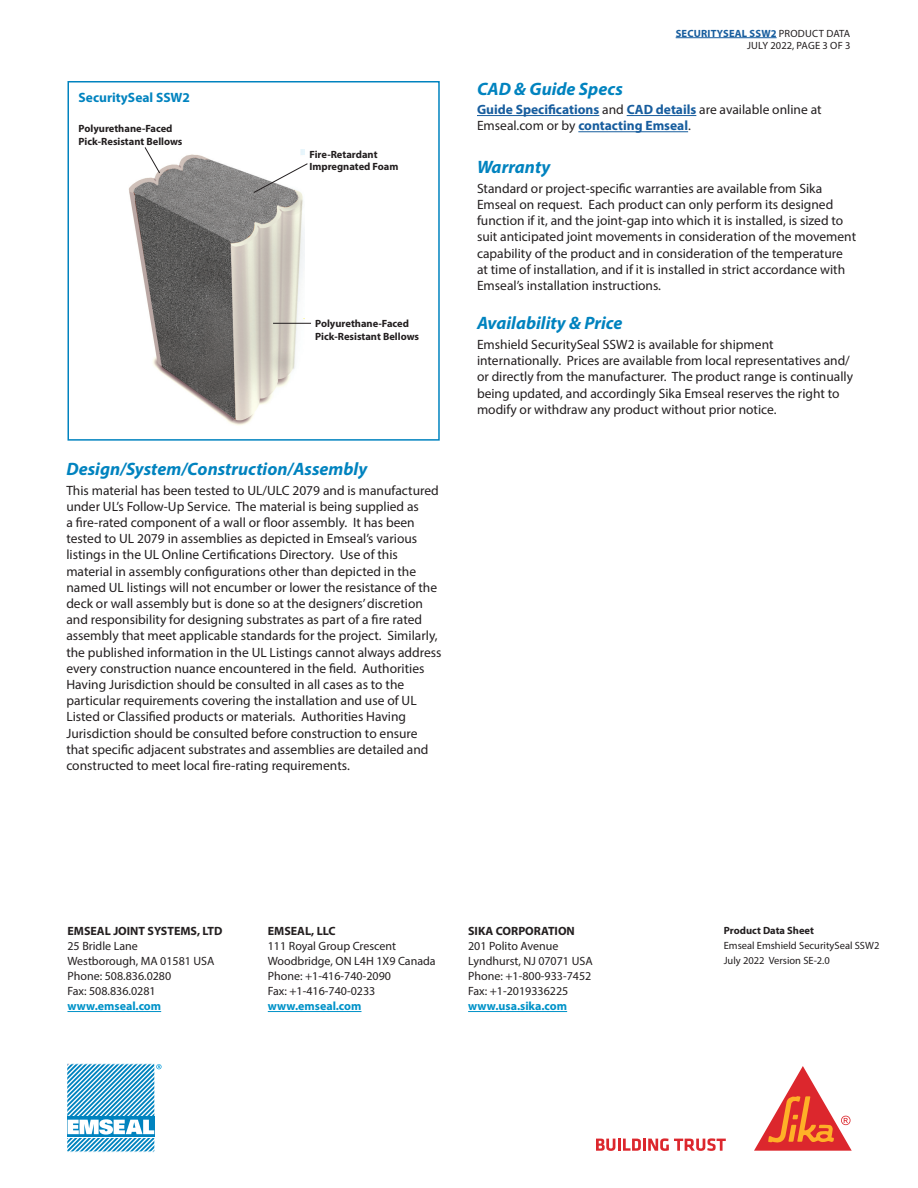
<style>
.page{position:relative;width:918px;height:1188px;background:#fff}
.page>*{position:absolute;margin:0;border:0;box-sizing:border-box;transform-origin:0 0}
.heads{font:italic 700 18px "Myriad Pro";color:#0083bf}
.body_copy{font:italic 700 18px "Myriad Pro";color:#0083bf}
.body_copy-2{font:13.5px/16.2px "Myriad Pro";color:#231f20}
.body_copy-3{font:700 13.5px/16.2px "Myriad Pro";color:#175d9e}
.heads-2{font:700 13.5px "Myriad Pro";color:#0083bf}
.t1{font:12px/15px "Myriad Pro";color:#231f20}
.t2{font:700 12px "Myriad Pro";color:#0092c8}
.t3{font:700 10.5px/12.6px "Myriad Pro";color:#231f20}
.t4{font:10.5px/15px "Myriad Pro";color:#231f20}
.t5{font:700 10.5px "Myriad Pro";letter-spacing:.02em;color:#175d9e}
.s1{font-weight:400;color:#231f20}
.s2{font-weight:700}
.s3{font-weight:700;color:#0092c8}
</style>
<div class="page">
<img style="left:128px;top:150px;width:176px;height:275px">
<svg style="left:596px;top:1138px;width:130px;height:13px"></svg>
<svg style="left:754px;top:1066px;width:98px;height:85px"></svg>
<svg style="left:67px;top:1063px;width:95px;height:90px"></svg>
<hr style="left:68px;top:1011px;width:93px;height:1px;background:#0092c8">
<hr style="left:468px;top:1011px;width:99px;height:1px;background:#0092c8">
<hr style="left:268px;top:1011px;width:94px;height:1px;background:#0092c8">
<hr style="left:676px;top:37px;width:101px;height:1px;background:#175d9e">
<hr style="left:477px;top:115px;width:122px;height:1px;background:#175d9e">
<hr style="left:627px;top:115px;width:69px;height:1px;background:#175d9e">
<hr style="left:578px;top:131px;width:110px;height:1px;background:#175d9e">
<div style="left:68px;top:81px;width:372px;height:360px;border:2px solid #0083bf"></div>
<svg style="left:144px;top:147px;width:17px;height:27px"></svg>
<hr style="left:273px;top:323px;width:38px;height:1px;background:#231f20">
<svg style="left:253px;top:163px;width:55px;height:31px"></svg>
<p class="heads-2" style="left:79px;top:88px;width:113px">SecuritySeal SSW2</p>
<p class="t3" style="left:79px;top:122px;width:95px">Polyurethane-Faced</p>
<p class="t3" style="left:79px;top:134px;width:105px">Pick-Resistant Bellows</p>
<p class="t3" style="left:309px;top:147px;width:91px">Fire-Retardant<br>Impregnated Foam</p>
<p class="t3" style="left:315px;top:317px;width:95px">Polyurethane-Faced</p>
<p class="t3" style="left:315px;top:330px;width:105px">Pick-Resistant Bellows</p>
<p class="heads" style="left:66px;top:457px;width:303px">Design/System/Construction/Assembly</p>
<p class="body_copy-2" style="left:66px;top:482px;width:377px">This material has been tested to UL/ULC 2079 and is manufactured under UL’s Follow-Up Service. The material is being supplied as<br>a fire-rated component of a wall or floor assembly. It has been tested to UL 2079 in assemblies as depicted in Emseal’s various listings in the UL Online Certifications Directory. Use of this material in assembly configurations other than depicted in the named UL listings will not encumber or lower the resistance of the deck or wall assembly but is done so at the designers’ discretion and responsibility for designing substrates as part of a fire rated assembly that meet applicable standards for the project. Similarly, the published information in the UL Listings cannot always address every construction nuance encountered in the field. Authorities Having Jurisdiction should be consulted in all cases as to the particular requirements covering the installation and use of UL Listed or Classified products or materials. Authorities Having Jurisdiction should be consulted before construction to ensure that specific adjacent substrates and assemblies are detailed and constructed to meet local fire-rating requirements.</p>
<p class="t5" style="left:676px;top:26px;width:176px">SECURITYSEAL SSW2 <span class="s1">PRODUCT DATA</span></p>
<p class="t4" style="left:747px;top:38px;width:105px">JULY 2022, PAGE 3 OF 3</p>
<p class="body_copy" style="left:477px;top:77px;width:147px">CAD &amp; Guide Specs</p>
<p class="body_copy-3" style="left:477px;top:101px;width:346px">Guide Specifications <span class="s1">and</span> CAD details <span class="s1">are available online at<br>Emseal.com or by</span> contacting Emseal<span class="s1">.</span></p>
<p class="heads" style="left:477px;top:155px;width:75px">Warranty</p>
<p class="body_copy-2" style="left:477px;top:180px;width:381px">Standard or project-specific warranties are available from Sika Emseal on request. Each product can only perform its designed function if it, and the joint-gap into which it is installed, is sized to suit anticipated joint movements in consideration of the movement capability of the product and in consideration of the temperature at time of installation, and if it is installed in strict accordance with Emseal’s installation instructions.</p>
<p class="heads" style="left:477px;top:311px;width:147px">Availability &amp; Price</p>
<p class="body_copy-2" style="left:477px;top:336px;width:378px">Emshield SecuritySeal SSW2 is available for shipment internationally. Prices are available from local representatives and/ or directly from the manufacturer. The product range is continually being updated, and accordingly Sika Emseal reserves the right to modify or withdraw any product without prior notice.</p>
<p class="t1" style="left:68px;top:924px;width:156px"><span class="s2">EMSEAL JOINT SYSTEMS, LTD<br></span>25 Bridle Lane<br>Westborough, MA 01581 USA<br>Phone: 508.836.0280<br>Fax: 508.836.0281</p>
<p class="t2" style="left:68px;top:998px;width:95px">www.emseal.com</p>
<p class="t1" style="left:268px;top:924px;width:169px"><span class="s2">EMSEAL, LLC<br></span>111 Royal Group Crescent<br>Woodbridge, ON L4H 1X9 Canada<br>Phone: +1-416-740-2090<br>Fax: +1-416-740-0233</p>
<p class="t2" style="left:268px;top:998px;width:95px">www.emseal.com</p>
<p class="t1" style="left:468px;top:924px;width:126px"><span class="s2">SIKA CORPORATION<br></span>201 Polito Avenue<br>Lyndhurst, NJ 07071 USA<br>Phone: +1-800-933-7452<br>Fax: +1-2019336225 <span class="s3">www.usa.sika.com</span></p>
<p class="t4" style="left:724px;top:923px;width:157px"><span class="s2">Product Data Sheet<br></span>Emseal Emshield SecuritySeal SSW2<br>July 2022 Version SE-2.0</p>
</div>
